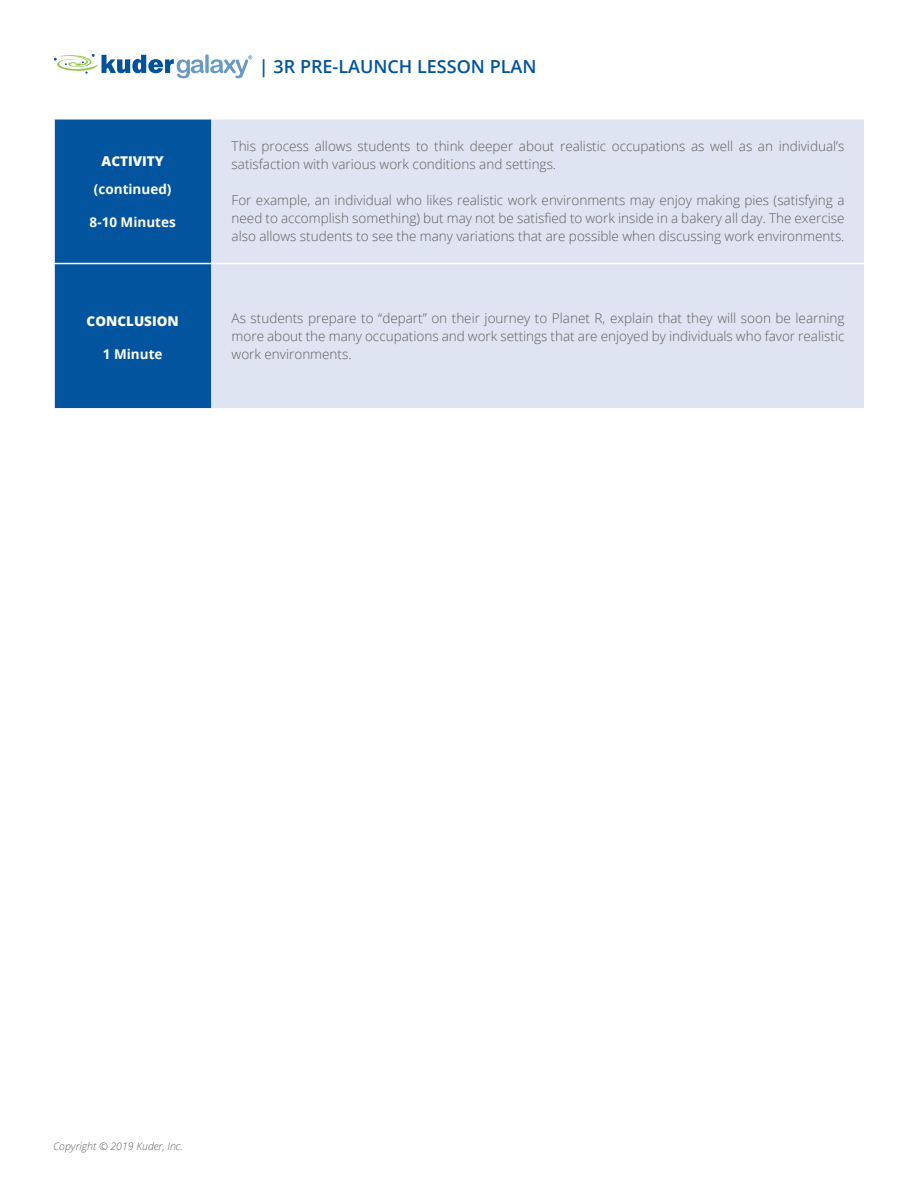
<style>
.page{position:relative;width:918px;height:1188px;background:#fff}
.page>*{position:absolute;margin:0;border:0;box-sizing:border-box;transform-origin:0 0}
.t1{font:600 18px "Open Sans";color:#01549d}
.t2{font:300 13.5px/18px "Open Sans";color:#5f5e5e;text-align:justify}
.Paragraph_-_Open_San{font:700 13.5px "Open Sans";color:#fff}
.Paragraph_-_Open_San-2{font:800 13.5px "Open Sans";color:#fff}
.t3{font:italic 300 10.5px "Open Sans";color:#5f5e5e}
</style>
<div class="page">
<div style="left:55px;top:120px;width:156px;height:288px;background:#01549d"></div>
<div style="left:211px;top:120px;width:653px;height:288px;background:#dee4f1"></div>
<hr style="left:53px;top:263px;width:158px;height:1px;background:#fff">
<hr style="left:211px;top:263px;width:655px;height:1px;background:#fff">
<svg style="left:54px;top:54px;width:198px;height:24px"></svg>
<p class="Paragraph_-_Open_San-2" style="left:102px;top:150px;width:64px">ACTIVITY</p>
<p class="Paragraph_-_Open_San" style="left:94px;top:180px;width:79px">(continued)</p>
<p class="Paragraph_-_Open_San" style="left:90px;top:213px;width:88px">8-10 Minutes</p>
<p class="Paragraph_-_Open_San-2" style="left:87px;top:311px;width:94px">CONCLUSION</p>
<p class="Paragraph_-_Open_San" style="left:103px;top:345px;width:61px">1 Minute</p>
<p class="t1" style="left:259px;top:54px;width:279px">| 3R PRE-LAUNCH LESSON PLAN</p>
<p class="t2" style="left:232px;top:137px;width:614px">This process allows students to think deeper about realistic occupations as well as an individual’s satisfaction with various work conditions and settings.</p>
<p class="t2" style="left:232px;top:191px;width:614px">For example, an individual who likes realistic work environments may enjoy making pies (satisfying a need to accomplish something) but may not be satisfied to work inside in a bakery all day. The exercise also allows students to see the many variations that are possible when discussing work environments.</p>
<p class="t2" style="left:232px;top:309px;width:614px">As students prepare to “depart” on their journey to Planet R, explain that they will soon be learning more about the many occupations and work settings that are enjoyed by individuals who favor realistic work environments.</p>
<p class="t3" style="left:53px;top:1139px;width:131px">Copyright © 2019 Kuder, Inc.</p>
</div>
